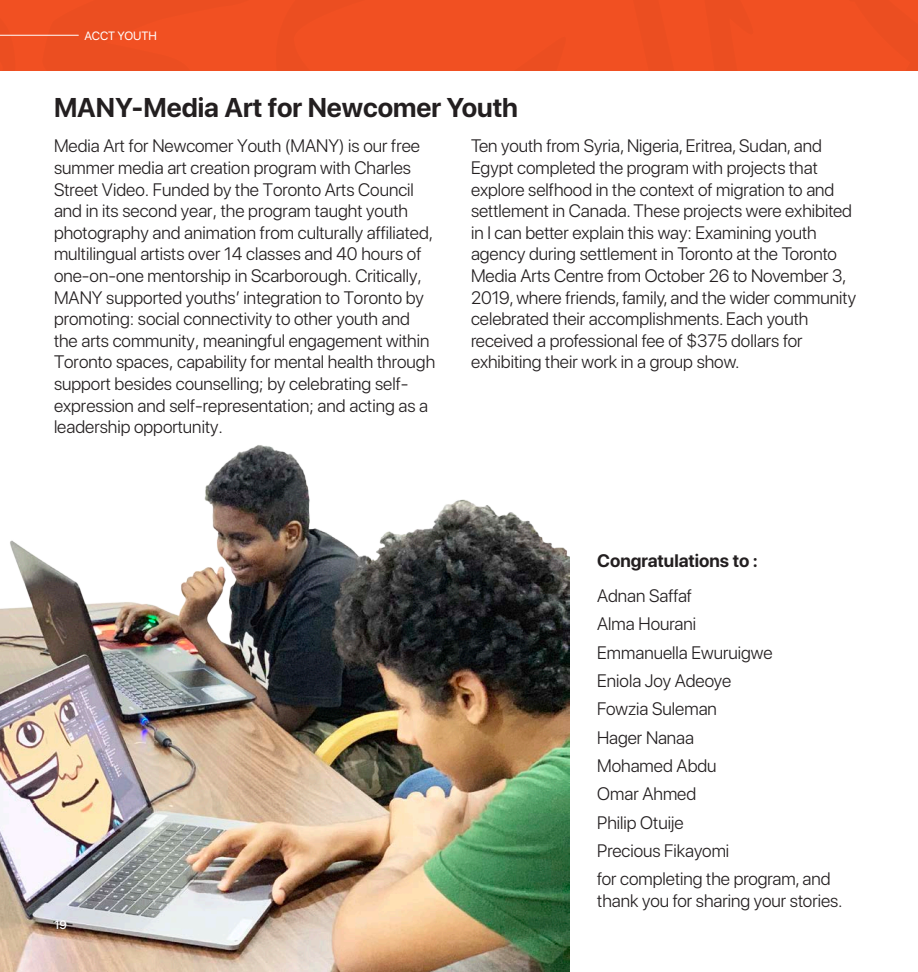
<style>
.page{position:relative;width:918px;height:972px;background:#fff}
.page>*{position:absolute;margin:0;border:0;box-sizing:border-box;transform-origin:0 0}
.Sub_Header{font:700 27px "SF Pro Display";color:#231f20}
.Body{font:300 18px/21.6px "SF Pro Display";color:#231f20}
.Body-2{font:700 18px "SF Pro Display";color:#231f20}
.Top_Page_Head{font:12px "SF Pro Display";color:#fff}
.Body-3{font:500 12px "SF Pro Display";color:#fff}
</style>
<div class="page">
<img style="left:0;top:445px;width:569px;height:527px">
<div style="left:0;top:0;width:918px;height:70px;background:#f15022"></div>
<hr style="left:0;top:35px;width:78px;height:1px;background:#fff">
<p class="Top_Page_Head" style="left:85px;top:29px;width:74px">ACCT YOUTH</p>
<p class="Sub_Header" style="left:54px;top:92px;width:466px">MANY-Media Art for Newcomer Youth</p>
<p class="Body" style="left:54px;top:135px;width:383px">Media Art for Newcomer Youth (MANY) is our free summer media art creation program with Charles Street Video. Funded by the Toronto Arts Council and in its second year, the program taught youth photography and animation from culturally affiliated, multilingual artists over 14 classes and 40 hours of one-on-one mentorship in Scarborough. Critically, MANY supported youths’ integration to Toronto by promoting: social connectivity to other youth and the arts community, meaningful engagement within Toronto spaces, capability for mental health through support besides counselling; by celebrating self&shy;expression and self-representation; and acting as a leadership opportunity.</p>
<p class="Body" style="left:471px;top:135px;width:387px">Ten youth from Syria, Nigeria, Eritrea, Sudan, and Egypt completed the program with projects that explore selfhood in the context of migration to and settlement in Canada. These projects were exhibited in I can better explain this way: Examining youth agency during settlement in Toronto at the Toronto Media Arts Centre from October 26 to November 3, 2019, where friends, family, and the wider community celebrated their accomplishments. Each youth received a professional fee of $375 dollars for exhibiting their work in a group show.</p>
<p class="Body-3" style="left:54px;top:918px;width:14px">19</p>
<p class="Body-2" style="left:597px;top:550px;width:162px">Congratulations to :</p>
<p class="Body" style="left:597px;top:585px;width:96px">Adnan Saffaf</p>
<p class="Body" style="left:597px;top:613px;width:100px">Alma Hourani</p>
<p class="Body" style="left:597px;top:642px;width:177px">Emmanuella Ewuruigwe</p>
<p class="Body" style="left:597px;top:670px;width:136px">Eniola Joy Adeoye</p>
<p class="Body" style="left:597px;top:698px;width:121px">Fowzia Suleman</p>
<p class="Body" style="left:597px;top:727px;width:98px">Hager Nanaa</p>
<p class="Body" style="left:597px;top:755px;width:121px">Mohamed Abdu</p>
<p class="Body" style="left:597px;top:783px;width:101px">Omar Ahmed</p>
<p class="Body" style="left:597px;top:812px;width:88px">Philip Otuije</p>
<p class="Body" style="left:597px;top:840px;width:134px">Precious Fikayomi</p>
<p class="Body" style="left:597px;top:868px;width:247px">for completing the program, and thank you for sharing your stories.</p>
</div>
